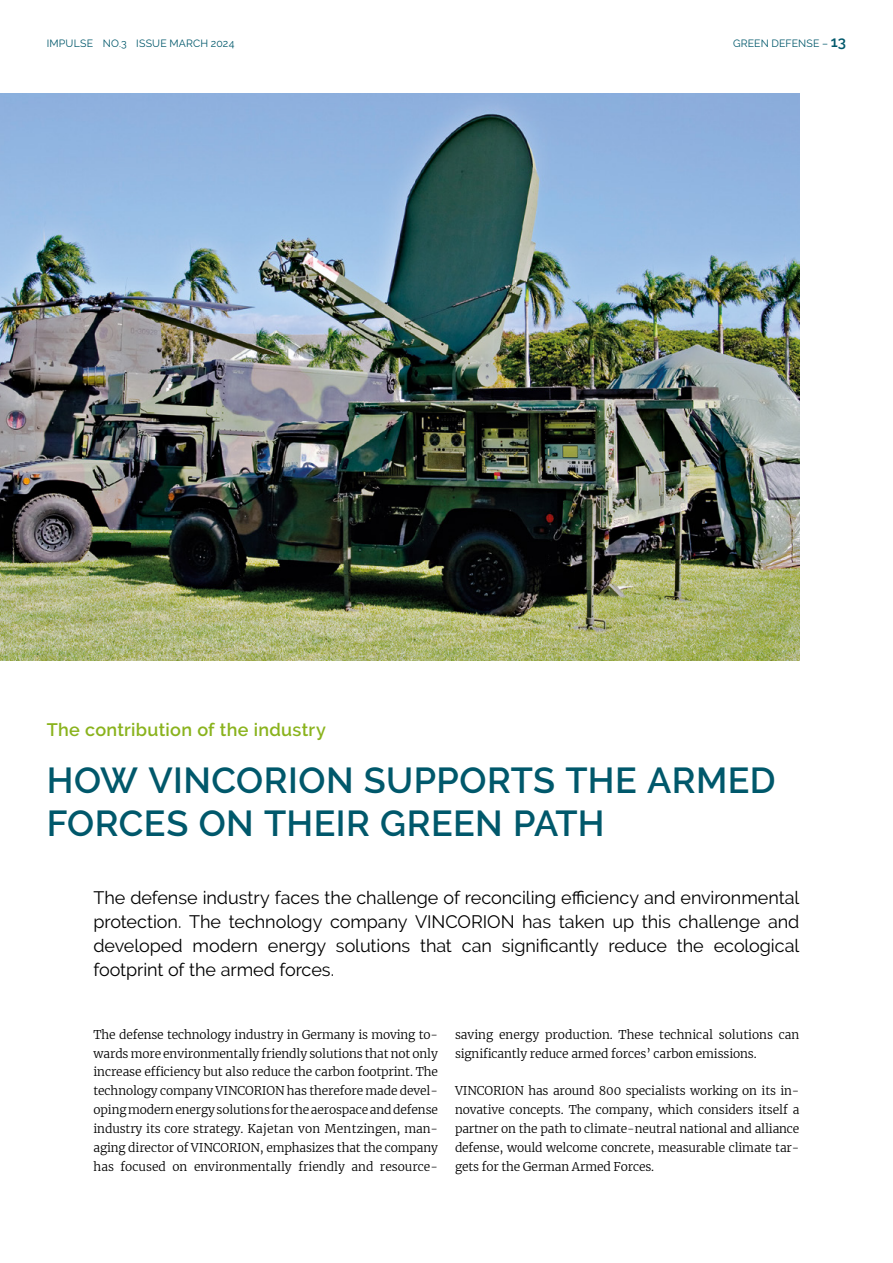
<style>
.page{position:relative;width:893px;height:1263px;background:#fff}
.page>*{position:absolute;margin:0;border:0;box-sizing:border-box;transform-origin:0 0}
.t1{font:600 36px/43.5px "Raleway";letter-spacing:.01em;color:#00586b}
.t2{font:18px/24px "Raleway";letter-spacing:-.005em;color:#000;text-align:justify}
.t3{font:600 18px "Raleway";letter-spacing:.015em;color:#8ab31d}
.t4{font:300 12px/18.9px "Merriweather";color:#000;text-align:justify}
.t5{font:10.5px "Raleway";letter-spacing:.02em;color:#00586b}
.s1{font-weight:600;font-size:15px}
</style>
<div class="page">
<img style="left:0;top:94px;width:799px;height:567px">
<p class="t5" style="left:47px;top:37px;width:189px">IMPULSE NO.3 ISSUE MARCH 2024</p>
<p class="t5" style="left:733px;top:37px;width:115px">GREEN DEFENSE – <span class="s1">13</span></p>
<h2 class="t3" style="left:47px;top:719px;width:281px">The contribution of the industry</h2>
<h1 class="t1" style="left:47px;top:758px;width:730px">HOW VINCORION SUPPORTS THE ARMED<br>FORCES ON THEIR GREEN PATH</h1>
<p class="t2" style="left:94px;top:886px;width:707px">The defense industry faces the challenge of reconciling efficiency and environmental protection. The technology company VINCORION has taken up this challenge and developed modern energy solutions that can significantly reduce the ecological footprint of the armed forces.</p>
<p class="t4" style="left:94px;top:1024px;width:346px">The defense technology industry in Germany is moving to&shy;wards more environmentally friendly solutions that not only increase efficiency but also reduce the carbon footprint. The technology company VINCORION has therefore made devel&shy;oping modern energy solutions for the aerospace and defense industry its core strategy. Kajetan von Mentzingen, man&shy;aging director of VINCORION, emphasizes that the company has focused on environmentally friendly and resource-</p>
<p class="t4" style="left:455px;top:1024px;width:346px">saving energy production. These technical solutions can significantly reduce armed forces’ carbon emissions.</p>
<p class="t4" style="left:455px;top:1081px;width:346px">VINCORION has around 800 specialists working on its in&shy;novative concepts. The company, which considers itself a partner on the path to climate-neutral national and alliance defense, would welcome concrete, measurable climate tar&shy;gets for the German Armed Forces.</p>
</div>
